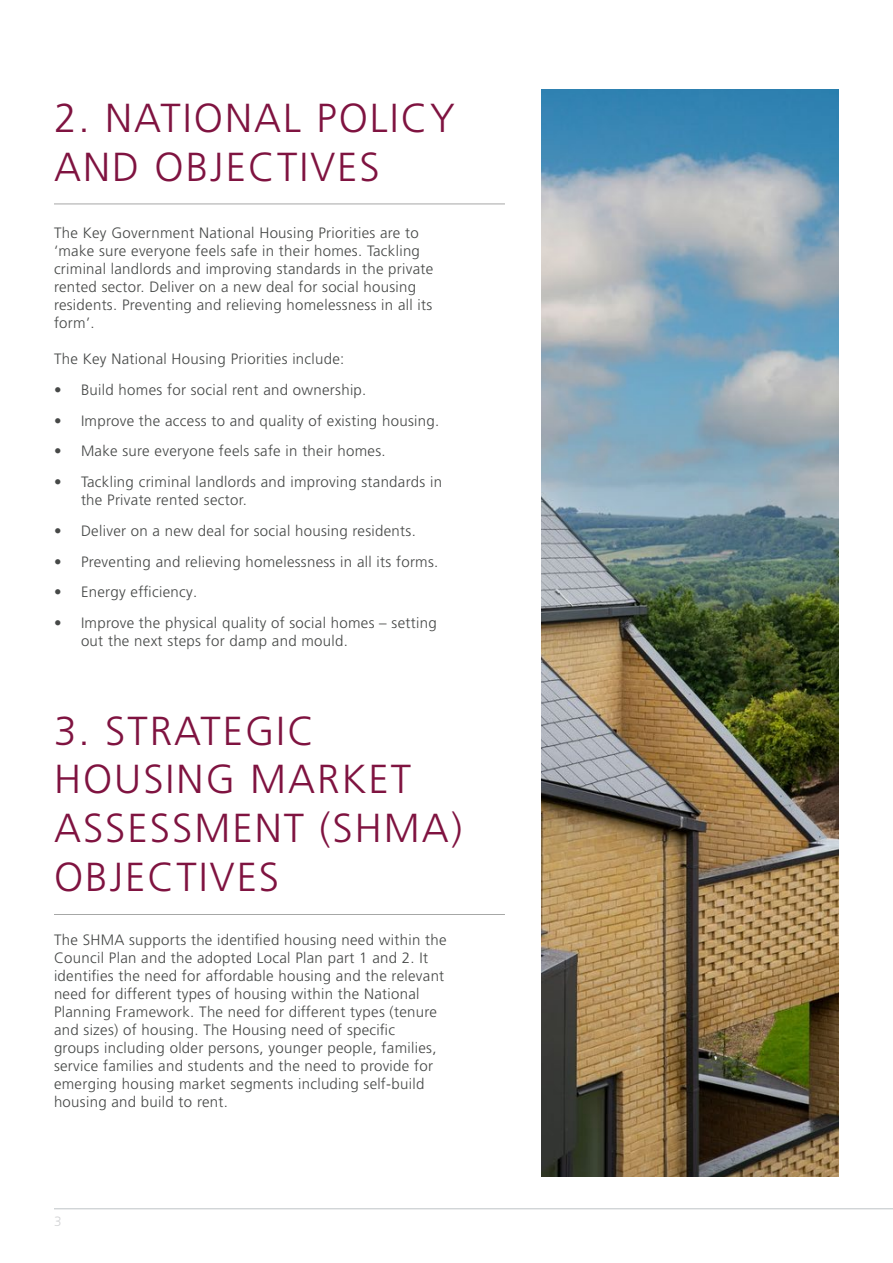
<style>
.page{position:relative;width:893px;height:1263px;background:#fff}
.page>*{position:absolute;margin:0;border:0;box-sizing:border-box;transform-origin:0 0}
.t1{font:300 40.5px/48.6px "Frutiger LT Pro";letter-spacing:.05em;color:#7f1340}
.t2{font:300 15px/18px "Frutiger LT Pro";letter-spacing:.02em;color:#464847}
.t3{font:300 13.5px "Frutiger LT Pro";color:#d2d3d5}
</style>
<div class="page">
<hr style="left:54px;top:1208px;width:839px;height:1px;background:#bec3c6">
<img style="left:541px;top:89px;width:298px;height:1087px">
<hr style="left:54px;top:914px;width:451px;height:1px;background:#464847">
<hr style="left:54px;top:204px;width:451px;height:1px;background:#464847">
<h1 class="t1" style="left:54px;top:94px;width:402px">2. NATIONAL POLICY<br>AND OBJECTIVES</h1>
<p class="t2" style="left:54px;top:224px;width:381px">The Key Government National Housing Priorities are to ‘make sure everyone feels safe in their homes. Tackling criminal landlords and improving standards in the private rented sector. Deliver on a new deal for social housing residents. Preventing and relieving homelessness in all its form’.</p>
<p class="t2" style="left:54px;top:350px;width:292px">The Key National Housing Priorities include:</p>
<p class="t2" style="left:54px;top:381px;width:314px">• Build homes for social rent and ownership.</p>
<p class="t2" style="left:54px;top:411px;width:387px">• Improve the access to and quality of existing housing.</p>
<p class="t2" style="left:54px;top:442px;width:333px">• Make sure everyone feels safe in their homes.</p>
<p class="t2" style="left:81px;top:473px;width:362px;text-indent:-27px">• Tackling criminal landlords and improving standards in the Private rented sector.</p>
<p class="t2" style="left:54px;top:522px;width:363px">• Deliver on a new deal for social housing residents.</p>
<p class="t2" style="left:54px;top:552px;width:386px">• Preventing and relieving homelessness in all its forms.</p>
<p class="t2" style="left:54px;top:583px;width:145px">• Energy efficiency.</p>
<p class="t2" style="left:81px;top:614px;width:357px;text-indent:-27px">• Improve the physical quality of social homes – setting out the next steps for damp and mould.</p>
<h1 class="t1" style="left:54px;top:707px;width:410px">3. STRATEGIC<br>HOUSING MARKET<br>ASSESSMENT (SHMA)<br>OBJECTIVES</h1>
<p class="t2" style="left:54px;top:930px;width:394px">The SHMA supports the identified housing need within the Council Plan and the adopted Local Plan part 1 and 2. It identifies the need for affordable housing and the relevant need for different types of housing within the National Planning Framework. The need for different types (tenure and sizes) of housing. The Housing need of specific<br>groups including older persons, younger people, families, service families and students and the need to provide for emerging housing market segments including self-build housing and build to rent.</p>
<p class="t3" style="left:54px;top:1214px;width:9px">3</p>
</div>
